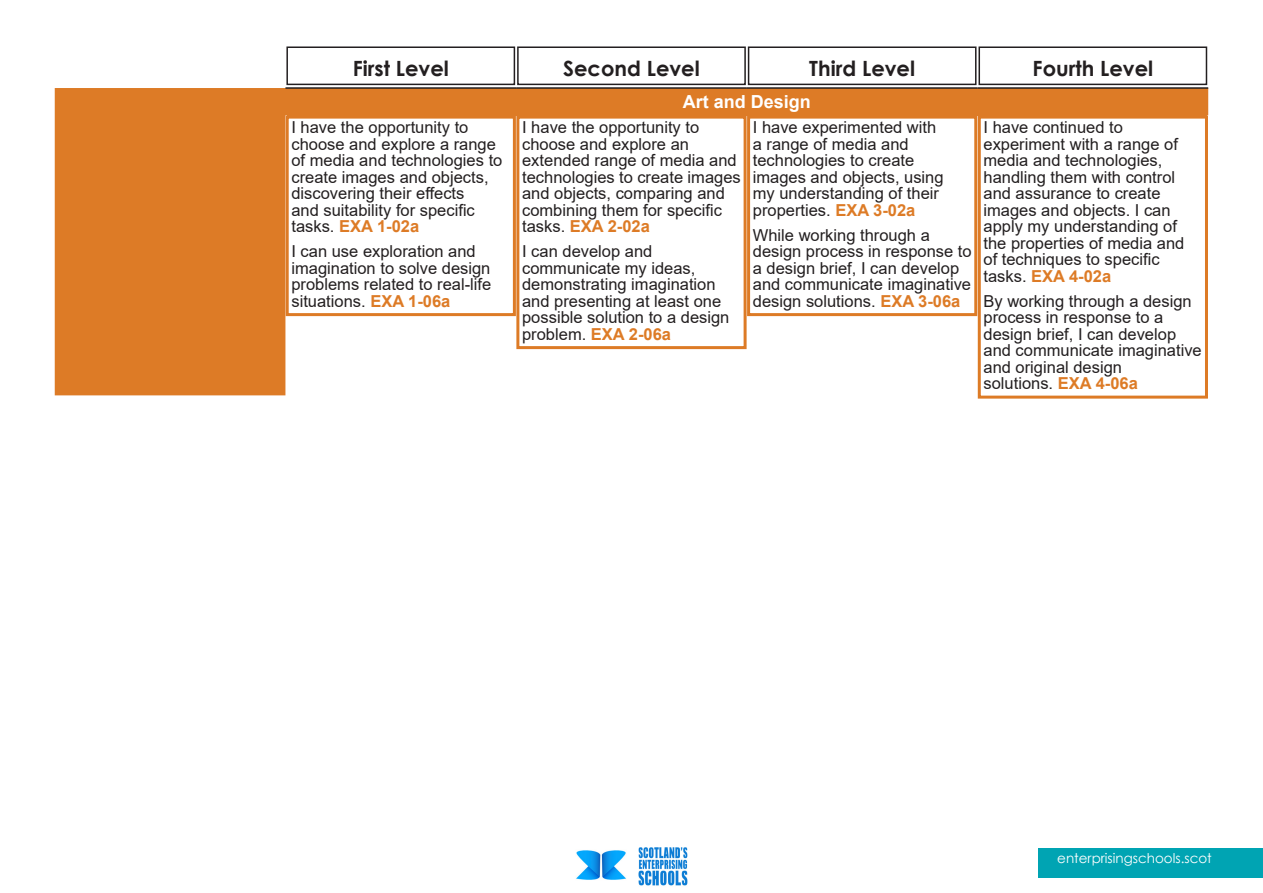
<style>
.page{position:relative;width:1263px;height:893px;background:#fff}
.page>*{position:absolute;margin:0;border:0;box-sizing:border-box;transform-origin:0 0}
.t1{font:700 21px "Century Gothic";color:#231f20}
.Expressive_Arts_Subc{font:700 18px "Arial";color:#fff}
.Expressive_Arts_Text{font:16.5px/16.5px "Arial";color:#231f20}
.t2{font:13.5px "Century Gothic";color:#fff}
.s1{font-weight:700;color:#dd7b26}
</style>
<div class="page">
<img style="left:576px;top:847px;width:112px;height:39px">
<div style="left:1038px;top:848px;width:225px;height:30px;background:#00a4b3"></div>
<svg style="left:55px;top:88px;width:1153px;height:307px"></svg>
<hr style="left:285px;top:87px;width:231px;height:2px;background:#231f20">
<hr style="left:516px;top:87px;width:231px;height:2px;background:#231f20">
<hr style="left:747px;top:87px;width:230px;height:2px;background:#231f20">
<hr style="left:977px;top:87px;width:231px;height:2px;background:#231f20">
<div style="left:286px;top:46px;width:229px;height:39px;border:2px solid #231f20"></div>
<div style="left:517px;top:46px;width:229px;height:39px;border:2px solid #231f20"></div>
<div style="left:748px;top:46px;width:228px;height:39px;border:2px solid #231f20"></div>
<div style="left:978px;top:46px;width:229px;height:39px;border:2px solid #231f20"></div>
<div style="left:287px;top:91px;width:919px;height:25px;background:#dd7b26"></div>
<div style="left:286px;top:116px;width:230px;height:200px;border:3px solid #dd7b26"></div>
<div style="left:516px;top:116px;width:231px;height:233px;border:3px solid #dd7b26"></div>
<div style="left:747px;top:116px;width:230px;height:200px;border:3px solid #dd7b26"></div>
<div style="left:978px;top:116px;width:230px;height:283px;border:3px solid #dd7b26"></div>
<p class="t1" style="left:353px;top:52px;width:98px">First Level</p>
<p class="t1" style="left:563px;top:52px;width:138px">Second Level</p>
<p class="t1" style="left:809px;top:52px;width:107px">Third Level</p>
<p class="t1" style="left:1032px;top:52px;width:122px">Fourth Level</p>
<p class="Expressive_Arts_Subc" style="left:683px;top:89px;width:130px">Art and Design</p>
<p class="Expressive_Arts_Text" style="left:291px;top:119px;width:212px">I have the opportunity to choose and explore a range of media and technologies to create images and objects, discovering their effects<br>and suitability for specific tasks. <span class="s1">EXA 1-02a</span></p>
<p class="Expressive_Arts_Text" style="left:291px;top:243px;width:201px">I can use exploration and imagination to solve design problems related to real-life situations. <span class="s1">EXA 1-06a</span></p>
<p class="Expressive_Arts_Text" style="left:522px;top:119px;width:220px">I have the opportunity to choose and explore an extended range of media and technologies to create images and objects, comparing and combining them for specific tasks. <span class="s1">EXA 2-02a</span></p>
<p class="Expressive_Arts_Text" style="left:522px;top:243px;width:209px">I can develop and communicate my ideas, demonstrating imagination and presenting at least one possible solution to a design problem. <span class="s1">EXA 2-06a</span></p>
<p class="Expressive_Arts_Text" style="left:753px;top:119px;width:192px">I have experimented with a range of media and technologies to create images and objects, using my understanding of their properties. <span class="s1">EXA 3-02a</span></p>
<p class="Expressive_Arts_Text" style="left:753px;top:227px;width:220px">While working through a design process in response to a design brief, I can develop and communicate imaginative design solutions. <span class="s1">EXA 3-06a</span></p>
<p class="Expressive_Arts_Text" style="left:983px;top:119px;width:202px">I have continued to experiment with a range of media and technologies, handling them with control and assurance to create images and objects. I can apply my understanding of the properties of media and of techniques to specific tasks. <span class="s1">EXA 4-02a</span></p>
<p class="Expressive_Arts_Text" style="left:983px;top:293px;width:220px">By working through a design process in response to a design brief, I can develop and communicate imaginative and original design<br>solutions. <span class="s1">EXA 4-06a</span></p>
<p class="t2" style="left:1057px;top:848px;width:156px">enterprisingschools.scot</p>
</div>
